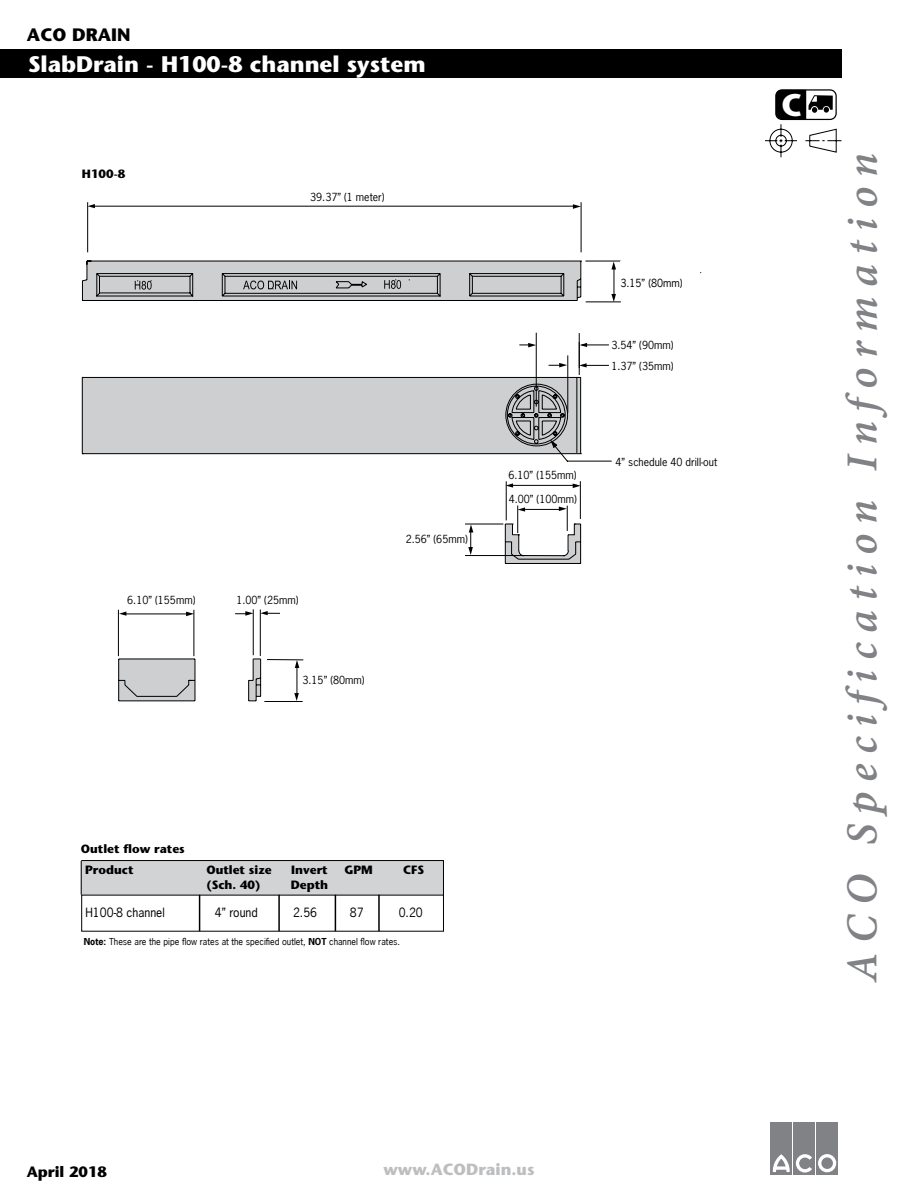
<style>
.page{position:relative;width:918px;height:1188px;background:#fff}
.page>*{position:absolute;margin:0;border:0;box-sizing:border-box;transform-origin:0 0}
.t1{font:italic 700 48px "Adobe Devanagari";letter-spacing:.2em;color:#808285}
.t2{font:700 31.35px "Stone Sans";color:#fff}
.t3{font:700 22.5px "Stone Sans";color:#fff}
.t4{font:700 18px "Stone Sans";color:#000}
.t5{font:700 16.2px "Stone Sans";color:#bcbec0}
.t6{font:700 15px "Stone Sans";color:#000}
.t7{font:700 12px "Stone Sans";color:#000}
.t8{font:12px "News Gothic";color:#000}
.t9{font:10.5px/20.5px "News Gothic";color:#000}
.t10{font:9px "News Gothic";color:#000}
.s1{font-weight:700}
</style>
<div class="page">
<hr style="left:118px;top:610px;width:1px;height:46px;background:#000">
<hr style="left:194px;top:610px;width:1px;height:46px;background:#000">
<hr style="left:264px;top:701px;width:39px;height:1px;background:#000">
<hr style="left:267px;top:659px;width:36px;height:1px;background:#000">
<hr style="left:126px;top:614px;width:60px;height:1px;background:#000">
<hr style="left:297px;top:666px;width:1px;height:30px;background:#000">
<svg style="left:118px;top:658px;width:144px;height:44px"></svg>
<svg style="left:82px;top:260px;width:500px;height:304px"></svg>
<hr style="left:87px;top:202px;width:1px;height:50px;background:#000">
<hr style="left:581px;top:202px;width:1px;height:50px;background:#000">
<hr style="left:94px;top:206px;width:479px;height:1px;background:#000">
<svg style="left:573px;top:204px;width:8px;height:5px"></svg>
<hr style="left:579px;top:333px;width:1px;height:42px;background:#000">
<hr style="left:567px;top:355px;width:1px;height:58px;background:#000">
<hr style="left:536px;top:333px;width:1px;height:74px;background:#000">
<hr style="left:580px;top:481px;width:1px;height:38px;background:#000">
<hr style="left:506px;top:481px;width:1px;height:39px;background:#000">
<hr style="left:511px;top:485px;width:66px;height:1px;background:#000">
<hr style="left:260px;top:610px;width:1px;height:46px;background:#000">
<hr style="left:253px;top:609px;width:1px;height:46px;background:#000">
<hr style="left:585px;top:261px;width:36px;height:1px;background:#000">
<hr style="left:586px;top:302px;width:35px;height:1px;background:#000">
<svg style="left:88px;top:204px;width:7px;height:4px"></svg>
<svg style="left:82px;top:261px;width:499px;height:39px;background:#b2b3b5"></svg>
<svg style="left:611px;top:262px;width:5px;height:40px"></svg>
<svg style="left:119px;top:611px;width:7px;height:5px"></svg>
<svg style="left:260px;top:611px;width:20px;height:4px"></svg>
<svg style="left:506px;top:483px;width:7px;height:5px"></svg>
<svg style="left:579px;top:342px;width:30px;height:26px"></svg>
<svg style="left:519px;top:343px;width:17px;height:4px"></svg>
<svg style="left:549px;top:363px;width:18px;height:4px"></svg>
<svg style="left:506px;top:505px;width:75px;height:59px"></svg>
<svg style="left:573px;top:484px;width:8px;height:4px"></svg>
<svg style="left:235px;top:611px;width:18px;height:5px"></svg>
<svg style="left:295px;top:660px;width:4px;height:8px"></svg>
<svg style="left:294px;top:693px;width:5px;height:8px"></svg>
<svg style="left:186px;top:612px;width:8px;height:4px"></svg>
<svg style="left:550px;top:439px;width:62px;height:24px"></svg>
<hr style="left:465px;top:524px;width:38px;height:1px;background:#000">
<svg style="left:468px;top:524px;width:5px;height:31px"></svg>
<hr style="left:465px;top:555px;width:59px;height:1px;background:#000">
<div style="left:81px;top:861px;width:363px;height:35px;background:#d1d3d4;border:1px solid #d1d3d4"></div>
<hr style="left:81px;top:861px;width:1px;height:34px;background:#000">
<hr style="left:81px;top:860px;width:363px;height:1px;background:#000">
<hr style="left:443px;top:860px;width:1px;height:38px;background:#000">
<hr style="left:199px;top:895px;width:1px;height:36px;background:#000">
<hr style="left:278px;top:895px;width:2px;height:36px;background:#000">
<hr style="left:335px;top:895px;width:1px;height:36px;background:#000">
<hr style="left:378px;top:895px;width:2px;height:36px;background:#000">
<div style="left:775px;top:89px;width:62px;height:31px;border:1px solid #000;border-radius:6px"></div>
<div style="left:0;top:50px;width:841px;height:28px;background:#000"></div>
<svg style="left:765px;top:90px;width:76px;height:67px"></svg>
<div style="left:771px;top:1122px;width:21px;height:52px;background:#808285"></div>
<div style="left:794px;top:1122px;width:21px;height:52px;background:#808285"></div>
<div style="left:816px;top:1122px;width:22px;height:52px;background:#808285"></div>
<svg style="left:818px;top:1154px;width:18px;height:18px"></svg>
<svg style="left:772px;top:1154px;width:40px;height:19px"></svg>
<h3 class="t4" style="left:27px;top:24px;width:105px">ACO DRAIN</h3>
<h3 class="t3" style="left:28px;top:51px;width:399px">SlabDrain - H100-8 channel system</h3>
<p class="t7" style="left:82px;top:167px;width:45px">H100-8</p>
<p class="t9" style="left:310px;top:187px;width:76px">39.37” (1 meter)</p>
<p class="t9" style="left:127px;top:589px;width:70px">6.10” (155mm)</p>
<p class="t9" style="left:236px;top:590px;width:64px">1.00” (25mm)</p>
<p class="t9" style="left:303px;top:669px;width:64px">3.15” (80mm)</p>
<p class="t9" style="left:406px;top:528px;width:64px">2.56” (65mm)</p>
<p class="t9" style="left:508px;top:464px;width:70px">6.10” (155mm)</p>
<p class="t9" style="left:509px;top:489px;width:70px">4.00” (100mm)</p>
<p class="t9" style="left:620px;top:272px;width:64px">3.15” (80mm)</p>
<p class="t9" style="left:627px;top:276px;width:70px">4.00” (100mm)</p>
<p class="t9" style="left:611px;top:335px;width:64px">3.54” (90mm)<br>1.37” (35mm)</p>
<p class="t9" style="left:616px;top:451px;width:103px">4” schedule 40 drill-out</p>
<p class="t7" style="left:81px;top:842px;width:106px">Outlet flow rates</p>
<p class="t7" style="left:85px;top:863px;width:50px">Product</p>
<p class="t7" style="left:206px;top:863px;width:67px">Outlet size</p>
<p class="t7" style="left:291px;top:863px;width:38px">Invert</p>
<p class="t7" style="left:344px;top:863px;width:30px">GPM</p>
<p class="t7" style="left:403px;top:863px;width:22px">CFS</p>
<p class="t7" style="left:206px;top:877px;width:56px">(Sch. 40)</p>
<p class="t7" style="left:291px;top:877px;width:39px">Depth</p>
<p class="t8" style="left:86px;top:905px;width:81px">H100-8 channel</p>
<p class="t8" style="left:215px;top:905px;width:45px">4” round</p>
<p class="t8" style="left:293px;top:905px;width:26px">2.56</p>
<p class="t8" style="left:350px;top:905px;width:15px">87</p>
<p class="t8" style="left:399px;top:905px;width:26px">0.20</p>
<p class="t10" style="left:84px;top:936px;width:318px"><span class="s1">Note:</span> These are the pipe flow rates at the specified outlet, <span class="s1">NOT</span> channel flow rates.</p>
<h2 class="t2" style="left:782px;top:86px;width:22px">C</h2>
<h1 class="t1" style="left:835px;top:982px;width:830px;rotate:-90deg">ACO Specification Information</h1>
<h3 class="t6" style="left:27px;top:1162px;width:82px">April 2018</h3>
<h3 class="t5" style="left:383px;top:1160px;width:153px">www.ACODrain.us</h3>
</div>
